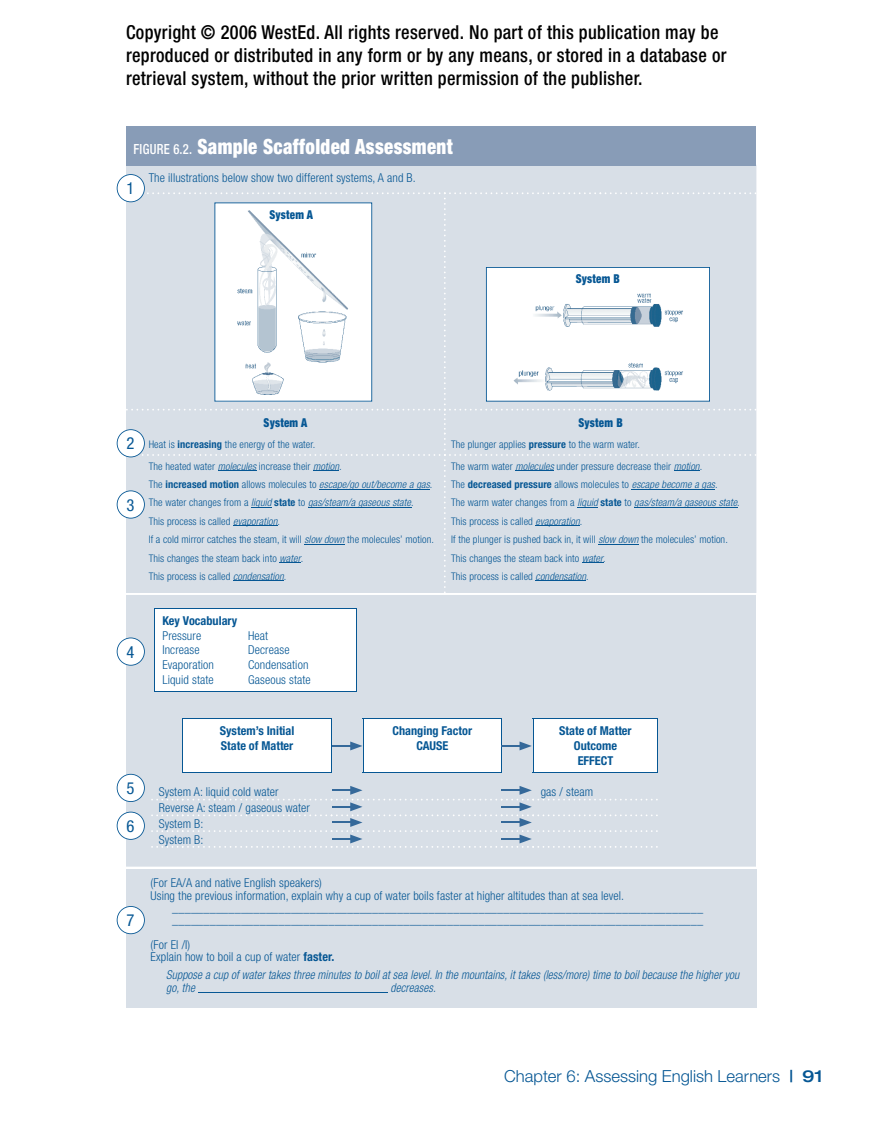
<style>
.page{position:relative;width:882px;height:1134px;background:#fff}
.page>*{position:absolute;margin:0;border:0;box-sizing:border-box;transform-origin:0 0}
.t1{font:900 condensed 21px "Helvetica Neue";letter-spacing:.02em;color:#fff;scale:.9 1}
.t2{font:500 condensed 19.25px/22.8px "Helvetica Neue";letter-spacing:.02em;color:#000;scale:.95 1}
.t3{font:300 16.62px "Helvetica Neue";color:#065794}
.t4{font:condensed 16.62px "Helvetica Neue";color:#065794}
.t5{font:300 condensed 12.25px/15.8px "Helvetica Neue";letter-spacing:.01em;color:#065794}
.t6{font:italic 300 condensed 12.25px/12.2px "Helvetica Neue";letter-spacing:.01em;color:#065794;scale:.94 1}
.t7{font:700 condensed 12.25px/14.7px "Helvetica Neue";color:#065794;text-align:center}
.t8{font:900 condensed 12.25px "Helvetica Neue";letter-spacing:.02em;color:#065794;scale:.9 1}
.t9{font:300 condensed 10.5px/18.4px "Helvetica Neue";letter-spacing:.01em;color:#065794}
.s1{font-weight:500;font-size:14px}
.s2{font-weight:700}
.s3{font-style:italic}
.s4{font-weight:500}
.s5{font-weight:500;font-stretch:expanded}
</style>
<div class="page">
<svg style="left:126px;top:165px;width:630px;height:9px;background:#cfd7e1"></svg>
<div style="left:126px;top:595px;width:630px;height:272px;background:#d8dfe7"></div>
<div style="left:155px;top:608px;width:201px;height:83px;background:#fff"></div>
<hr style="left:154px;top:608px;width:203px;height:1px;background:#065794">
<hr style="left:154px;top:608px;width:1px;height:83px;background:#065794">
<hr style="left:356px;top:608px;width:1px;height:83px;background:#065794">
<hr style="left:154px;top:691px;width:203px;height:1px;background:#065794">
<hr style="left:182px;top:718px;width:150px;height:1px;background:#065794">
<hr style="left:182px;top:719px;width:1px;height:53px;background:#065794">
<hr style="left:182px;top:772px;width:150px;height:1px;background:#065794">
<hr style="left:363px;top:772px;width:139px;height:1px;background:#065794">
<hr style="left:533px;top:772px;width:125px;height:1px;background:#065794">
<div style="left:126px;top:868px;width:630px;height:140px;background:#d8dfe7"></div>
<hr style="left:198px;top:993px;width:190px;height:1px;background:#065794">
<svg style="left:183px;top:718px;width:475px;height:54px"></svg>
<svg style="left:151px;top:786px;width:507px;height:62px;background:#d5dde5"></svg>
<svg style="left:117px;top:638px;width:28px;height:28px"></svg>
<svg style="left:117px;top:774px;width:28px;height:28px"></svg>
<svg style="left:117px;top:812px;width:28px;height:28px"></svg>
<svg style="left:117px;top:906px;width:28px;height:28px"></svg>
<svg style="left:117px;top:174px;width:639px;height:419px"></svg>
<div style="left:126px;top:126px;width:630px;height:39px;background:#889cb7"></div>
<h2 class="t2" style="left:126px;top:21px;width:634px">Copyright © 2006 WestEd. All rights reserved. No part of this publication may be reproduced or distributed in any form or by any means, or stored in a database or retrieval system, without the prior written permission of the publisher.</h2>
<h1 class="t1" style="left:134px;top:134px;width:356px"><span class="s1">FIGURE 6.2.</span> Sample Scaffolded Assessment</h1>
<h3 class="t4" style="left:126px;top:179px;width:9px">1</h3>
<p class="t5" style="left:149px;top:169px;width:269px">The illustrations below show two different systems, A and B.</p>
<p class="t8" style="left:269px;top:207px;width:50px">System A</p>
<p class="t8" style="left:576px;top:271px;width:51px">System B</p>
<h3 class="t4" style="left:126px;top:434px;width:9px">2</h3>
<h3 class="t4" style="left:126px;top:495px;width:9px">3</h3>
<h3 class="t4" style="left:126px;top:642px;width:9px">4</h3>
<p class="t8" style="left:264px;top:415px;width:50px">System A</p>
<p class="t8" style="left:578px;top:415px;width:51px">System B</p>
<p class="t9" style="left:149px;top:435px;width:168px">Heat is <span class="s2">increasing</span> the energy of the water.</p>
<p class="t9" style="left:451px;top:435px;width:190px">The plunger applies <span class="s2">pressure</span> to the warm water.</p>
<p class="t9" style="left:149px;top:457px;width:287px">The heated water <span class="s3">molecules</span> increase their <span class="s3">motion.<br></span>The <span class="s2">increased motion</span> allows molecules to <span class="s3">escape/go out/become a gas</span>.<br>The water changes from a <span class="s3">liquid</span> <span class="s2">state</span> to <span class="s3">gas/steam/a gaseous state</span>.<br>This process is called <span class="s3">evaporation</span>.<br>If a cold mirror catches the steam, it will <span class="s3">slow down</span> the molecules’ motion.<br>This changes the steam back into <span class="s3">water</span>.<br>This process is called <span class="s3">condensation</span>.</p>
<p class="t9" style="left:451px;top:457px;width:290px">The warm water <span class="s3">molecules</span> under pressure decrease their <span class="s3">motion</span>.<br>The <span class="s2">decreased pressure</span> allows molecules to <span class="s3">escape become a gas</span>.<br>The warm water changes from a <span class="s3">liquid</span> <span class="s2">state</span> to <span class="s3">gas/steam/a gaseous state</span>.<br>This process is called <span class="s3">evaporation</span>.<br>If the plunger is pushed back in, it will <span class="s3">slow down</span> the molecules’ motion.<br>This changes the steam back into <span class="s3">water</span>.<br>This process is called <span class="s3">condensation</span>.</p>
<p class="t7" style="left:162px;top:613px;width:76px">Key Vocabulary</p>
<p class="t5" style="left:162px;top:627px;width:40px">Pressure</p>
<p class="t5" style="left:248px;top:627px;width:22px">Heat</p>
<p class="t5" style="left:162px;top:642px;width:39px">Increase</p>
<p class="t5" style="left:248px;top:642px;width:43px">Decrease</p>
<p class="t5" style="left:162px;top:657px;width:53px">Evaporation</p>
<p class="t5" style="left:248px;top:657px;width:62px">Condensation</p>
<p class="t5" style="left:162px;top:672px;width:53px">Liquid state</p>
<p class="t5" style="left:248px;top:672px;width:64px">Gaseous state</p>
<h3 class="t4" style="left:126px;top:778px;width:9px">5</h3>
<h3 class="t4" style="left:126px;top:816px;width:9px">6</h3>
<h3 class="t4" style="left:126px;top:911px;width:9px">7</h3>
<p class="t7" style="left:220px;top:723px;width:76px;text-align:left">System’s Initial<br>State of Matter</p>
<p class="t7" style="left:393px;top:723px;width:81px">Changing Factor<br>CAUSE</p>
<p class="t7" style="left:559px;top:723px;width:74px">State of Matter<br>Outcome<br>EFFECT</p>
<p class="t5" style="left:159px;top:784px;width:121px">System A: liquid cold water</p>
<p class="t5" style="left:541px;top:784px;width:54px">gas / steam</p>
<p class="t5" style="left:159px;top:800px;width:153px">Reverse A: steam / gaseous water<br>System B:<br>System B:</p>
<p class="t5" style="left:151px;top:875px;width:173px">(For EA/A and native English speakers)</p>
<p class="t5" style="left:151px;top:887px;width:475px">Using the previous information, explain why a cup of water boils faster at higher altitudes than at sea level.</p>
<p class="t5" style="left:172px;top:900px;width:532px">_____________________________________________________________________________________</p>
<p class="t5" style="left:172px;top:912px;width:532px">_____________________________________________________________________________________</p>
<p class="t5" style="left:151px;top:938px;width:185px;line-height:12.2px">(For EI /I)<br>Explain how to boil a cup of water <span class="s2">faster.</span></p>
<p class="t6" style="left:166px;top:969px;width:611px">Suppose a cup of water takes three minutes to boil at sea level. In the mountains, it takes (less/more) time to boil because the higher you go, the</p>
<p class="t6" style="left:391px;top:981px;width:50px">decreases.</p>
<h3 class="t3" style="left:504px;top:1066px;width:320px">Chapter 6: Assessing English Learners <span class="s4">|</span> <span class="s5">91</span></h3>
</div>
